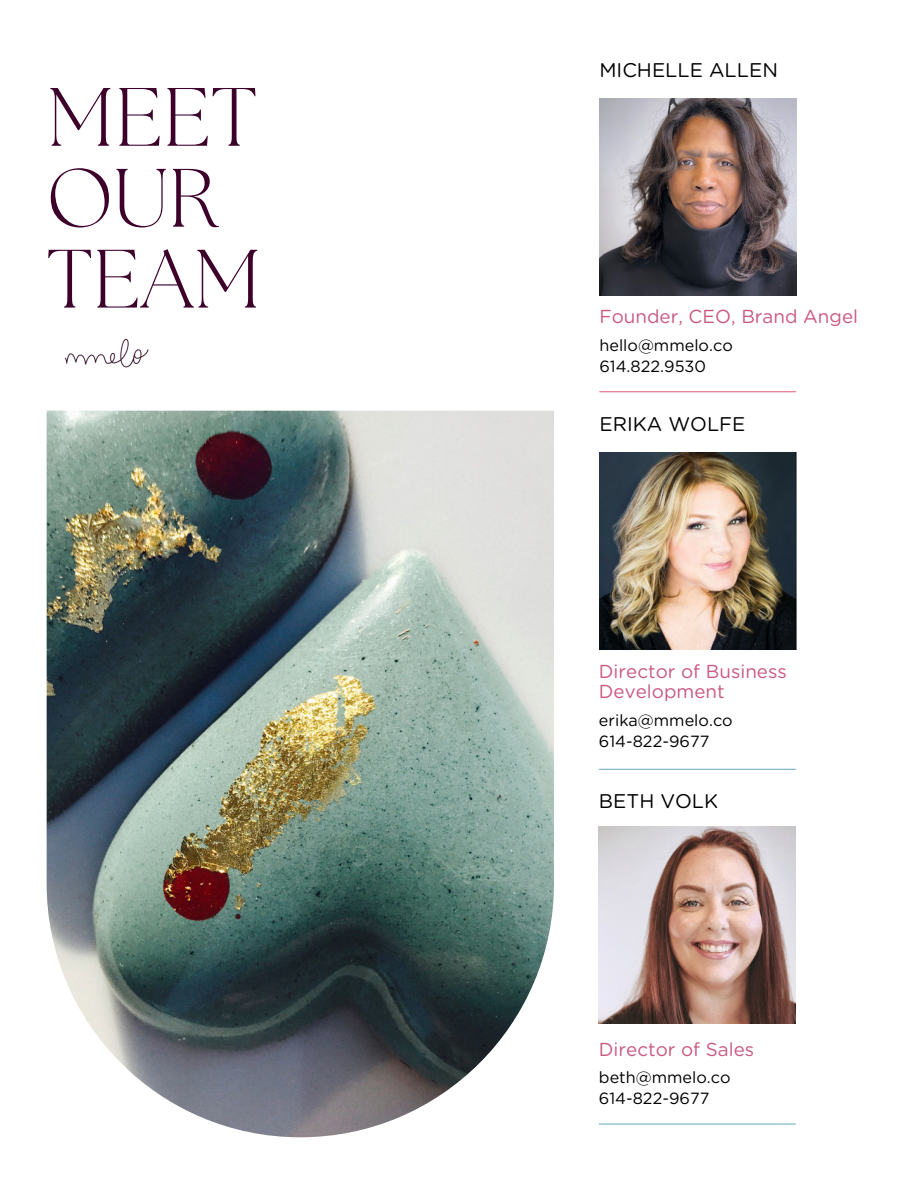
<style>
.page{position:relative;width:918px;height:1188px;background:#fff}
.page>*{position:absolute;margin:0;border:0;box-sizing:border-box;transform-origin:0 0}
.t1{font:300 82.5px/80.8px "The Seasons";color:#3d002b}
.t2{font:19.8px "Gotham Rounded";color:#000}
.t3{font:18.75px/20.2px "Gotham Rounded";color:#ca597d}
.t4{font:16.2px/21px "Gotham Rounded";color:#000}
</style>
<div class="page">
<img style="left:47px;top:411px;width:507px;height:726px">
<img style="left:599px;top:827px;width:197px;height:197px">
<hr style="left:599px;top:1123px;width:197px;height:2px;background:#77b0c8">
<img style="left:599px;top:453px;width:197px;height:196px">
<hr style="left:599px;top:769px;width:197px;height:1px;background:#77b0c8">
<img style="left:599px;top:99px;width:197px;height:196px">
<hr style="left:599px;top:391px;width:197px;height:1px;background:#e36b7d">
<img style="left:65px;top:338px;width:84px;height:30px">
<h1 class="t1" style="left:47px;top:83px;width:217px">MEET<br>OUR<br>TEAM</h1>
<p class="t2" style="left:599px;top:61px;width:180px">MICHELLE ALLEN</p>
<p class="t3" style="left:599px;top:308px;width:260px">Founder, CEO, Brand Angel</p>
<p class="t4" style="left:599px;top:336px;width:135px">hello@mmelo.co<br>614.822.9530</p>
<p class="t2" style="left:599px;top:415px;width:148px">ERIKA WOLFE</p>
<p class="t3" style="left:599px;top:662px;width:189px">Director of Business<br>Development</p>
<p class="t4" style="left:599px;top:711px;width:135px">erika@mmelo.co<br>614-822-9677</p>
<p class="t2" style="left:599px;top:792px;width:121px">BETH VOLK</p>
<p class="t3" style="left:599px;top:1040px;width:157px">Director of Sales</p>
<p class="t4" style="left:599px;top:1068px;width:133px">beth@mmelo.co<br>614-822-9677</p>
</div>
